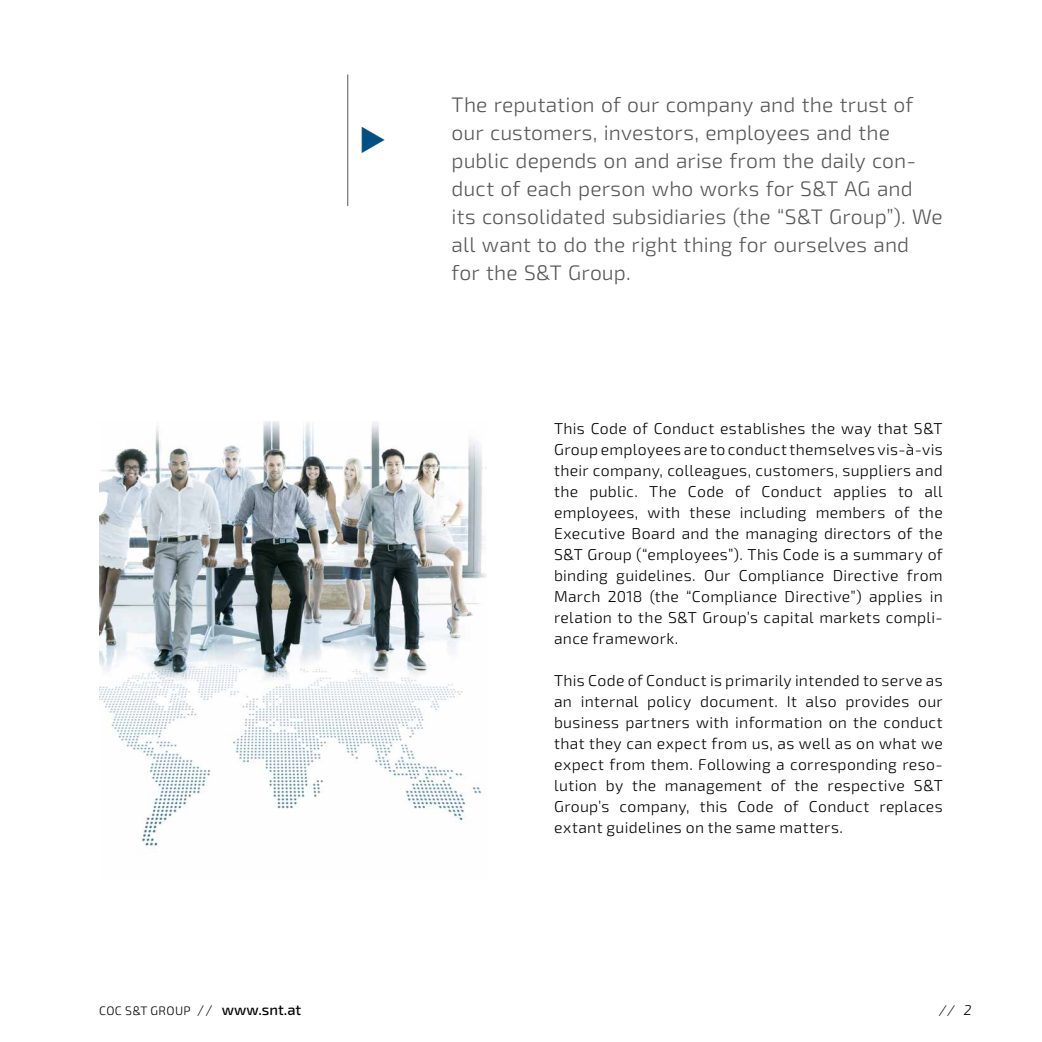
<style>
.page{position:relative;width:1042px;height:1042px;background:#fff}
.page>*{position:absolute;margin:0;border:0;box-sizing:border-box;transform-origin:0 0}
.t1{font:300 21px/28px "Sn T";letter-spacing:.005em;color:#575756}
.t2{font:300 15.75px/21px "Sn T";letter-spacing:.02em;color:#000;text-align:justify}
.t3{font:italic 300 14px "Sn T";color:#000}
.t4{font:300 12.25px "Sn T";letter-spacing:.03em;color:#000}
.s1{font-size:14px}
.s2{font-weight:500;font-size:14.88px}
</style>
<div class="page">
<hr style="left:347px;top:74px;width:1px;height:132px;background:#575756">
<img style="left:99px;top:422px;width:387px;height:425px">
<p class="t1" style="left:451px;top:91px;width:493px">The reputation of our company and the trust of our customers, investors, employees and the public depends on and arise from the daily con&shy;duct of each person who works for S&amp;T AG and<br>its consolidated subsidiaries (the “S&amp;T Group”). We all want to do the right thing for ourselves and for the S&amp;T Group.</p>
<p class="t2" style="left:554px;top:418px;width:390px">This Code of Conduct establishes the way that S&amp;T Group employees are to conduct themselves vis-à-vis their company, colleagues, customers, suppliers and the public. The Code of Conduct applies to all employees, with these including members of the Executive Board and the managing directors of the S&amp;T Group (“employees”). This Code is a summary of binding guidelines. Our Compliance Directive from March 2018 (the “Compliance Directive”) applies in relation to the S&amp;T Group’s capital markets compli&shy;ance framework.</p>
<p class="t2" style="left:554px;top:670px;width:390px">This Code of Conduct is primarily intended to serve as an internal policy document. It also provides our business partners with information on the conduct that they can expect from us, as well as on what we expect from them. Following a corresponding reso&shy;lution by the management of the respective S&amp;T Group’s company, this Code of Conduct replaces extant guidelines on the same matters.</p>
<p class="t4" style="left:99px;top:1004px;width:204px">COC S&amp;T GROUP <span class="s1">//</span> <span class="s2">www.snt.at</span></p>
<p class="t3" style="left:939px;top:1002px;width:34px">// 2</p>
</div>
